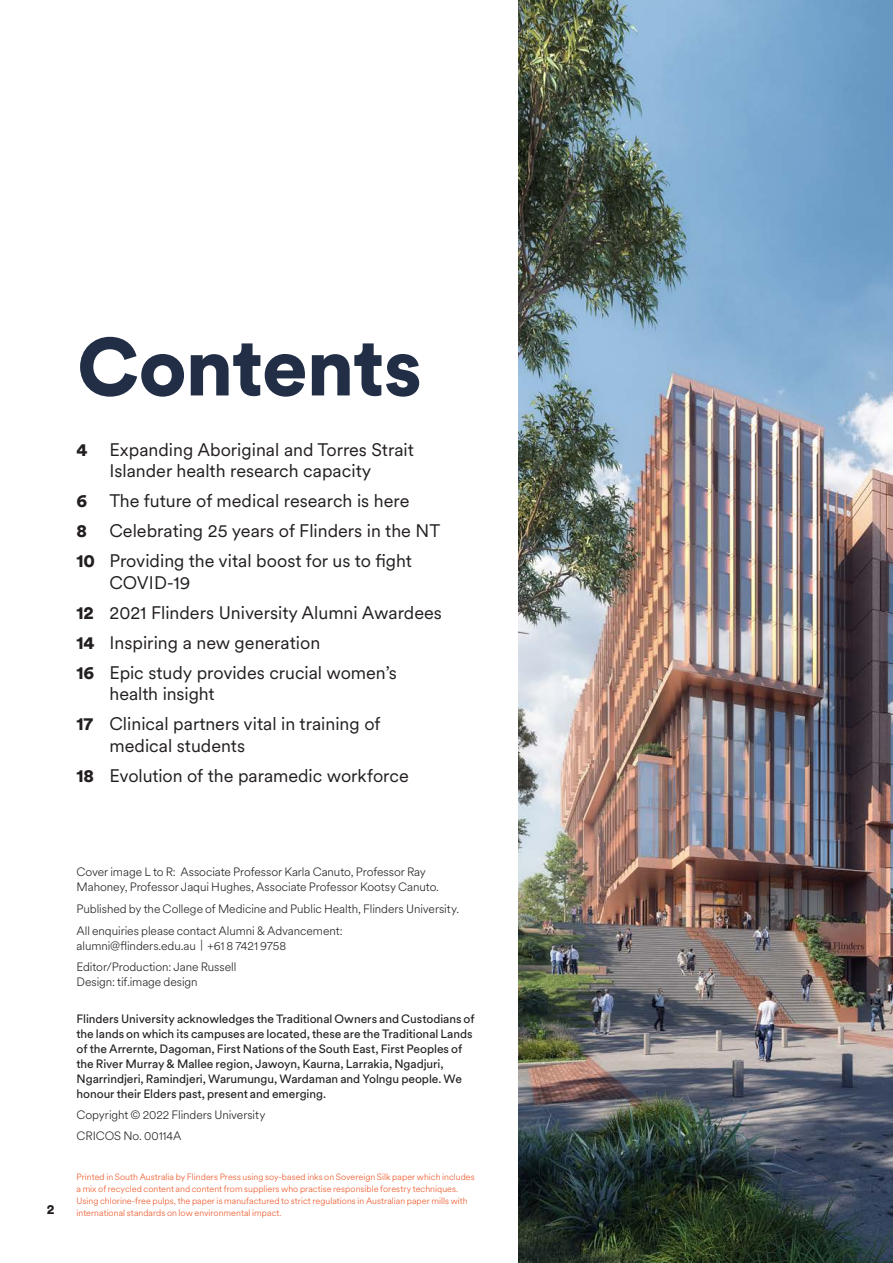
<style>
.page{position:relative;width:893px;height:1263px;background:#fff}
.page>*{position:absolute;margin:0;border:0;box-sizing:border-box;transform-origin:0 0}
.MPH___Article_Headli{font:900 81px "Circular XX";letter-spacing:-.015em;color:#212e45}
.t1{font:18px/21.6px "Circular XX";color:#231f20}
.t2{font:900 13.5px "Circular XX";color:#231f20}
.MPH_-_Contents_Ackno{font:300 12px/15.3px "Circular XX";letter-spacing:-.005em;color:#231f20}
.MPH_-_Contents_Ackno-2{font:12px/15px "Circular XX";letter-spacing:-.005em;color:#231f20}
.MPH_-_Contents_Ackno-3{font:300 9px/12px "Circular XX";letter-spacing:.005em;color:#ed5424}
.s1{font-weight:900}
</style>
<div class="page">
<img style="left:519px;top:0;width:374px;height:1263px">
<p class="MPH___Article_Headli" style="left:77px;top:310px;width:347px">Contents</p>
<p class="t1" style="left:77px;top:438px;width:339px;text-align:center"><span class="s1">4</span> Expanding Aboriginal and Torres Strait<br>Islander health research capacity</p>
<p class="t1" style="left:77px;top:489px;width:334px"><span class="s1">6</span> The future of medical research is here</p>
<p class="t1" style="left:77px;top:519px;width:365px"><span class="s1">8</span> Celebrating 25 years of Flinders in the NT</p>
<p class="t1" style="left:110px;top:549px;width:304px;text-indent:-33px"><span class="s1">10</span> Providing the vital boost for us to fight<br>COVID-19</p>
<p class="t1" style="left:77px;top:601px;width:367px"><span class="s1">12</span> 2021 Flinders University Alumni Awardees</p>
<p class="t1" style="left:77px;top:631px;width:245px"><span class="s1">14</span> Inspiring a new generation</p>
<p class="t1" style="left:110px;top:661px;width:289px;text-indent:-33px"><span class="s1">16</span> Epic study provides crucial women’s health insight</p>
<p class="t1" style="left:110px;top:713px;width:273px;text-indent:-33px"><span class="s1">17</span> Clinical partners vital in training of medical students</p>
<p class="t1" style="left:77px;top:764px;width:334px"><span class="s1">18</span> Evolution of the paramedic workforce</p>
<p class="t2" style="left:47px;top:1200px;width:9px">2</p>
<p class="MPH_-_Contents_Ackno" style="left:77px;top:863px;width:364px">Cover image L to R: Associate Professor Karla Canuto, Professor Ray<br>Mahoney, Professor Jaqui Hughes, Associate Professor Kootsy Canuto.</p>
<p class="MPH_-_Contents_Ackno" style="left:77px;top:900px;width:384px">Published by the College of Medicine and Public Health, Flinders University.</p>
<p class="MPH_-_Contents_Ackno" style="left:77px;top:922px;width:268px">All enquiries please contact Alumni &amp; Advancement: alumni@flinders.edu.au | +61 8 7421 9758</p>
<p class="MPH_-_Contents_Ackno" style="left:77px;top:959px;width:161px">Editor/Production: Jane Russell<br>Design: tif.image design</p>
<p class="MPH_-_Contents_Ackno-2" style="left:77px;top:1010px;width:400px">Flinders University acknowledges the Traditional Owners and Custodians of the lands on which its campuses are located, these are the Traditional Lands of the Arrernte, Dagoman, First Nations of the South East, First Peoples of the River Murray &amp; Mallee region, Jawoyn, Kaurna, Larrakia, Ngadjuri, Ngarrindjeri, Ramindjeri, Warumungu, Wardaman and Yolngu people. We honour their Elders past, present and emerging.</p>
<p class="MPH_-_Contents_Ackno" style="left:77px;top:1107px;width:190px">Copyright © 2022 Flinders University</p>
<p class="MPH_-_Contents_Ackno" style="left:77px;top:1128px;width:107px">CRICOS No. 00114A</p>
<p class="MPH_-_Contents_Ackno-3" style="left:77px;top:1171px;width:400px">Printed in South Australia by Flinders Press using soy-based inks on Sovereign Silk paper which includes a mix of recycled content and content from suppliers who practise responsible forestry techniques.<br>Using chlorine-free pulps, the paper is manufactured to strict regulations in Australian paper mills with international standards on low environmental impact.</p>
</div>
